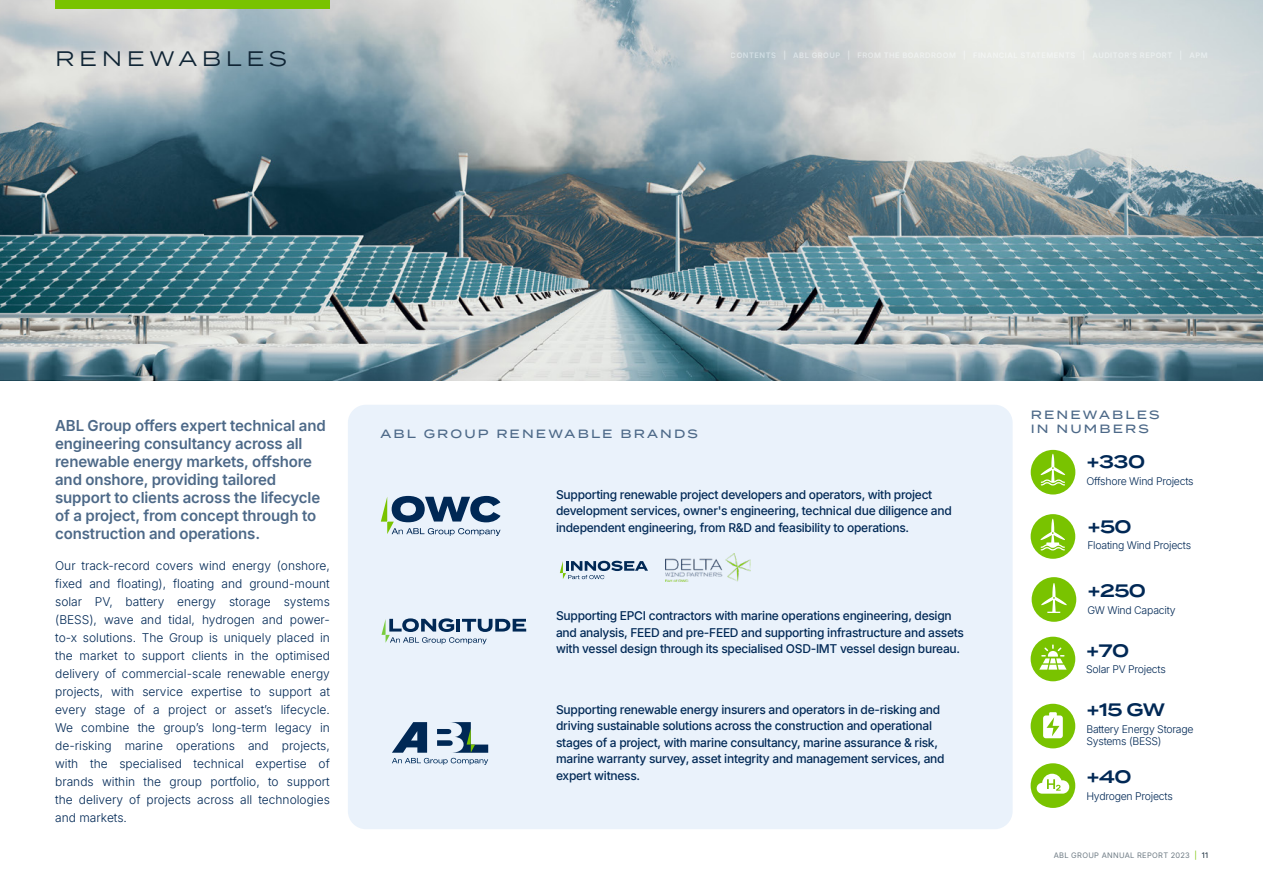
<style>
.page{position:relative;width:1263px;height:893px;background:#fff}
.page>*{position:absolute;margin:0;border:0;box-sizing:border-box;transform-origin:0 0}
.t1{font:21px "Termina";letter-spacing:.22em;color:#0f2434}
.t2{font:600 18px "Termina";letter-spacing:-.03em;color:#002855}
.t3{font:600 15px/18px "Inter";letter-spacing:-.01em;color:#4d6988}
.t4{font:500 12px/16.5px "Inter";letter-spacing:-.025em;color:#002855}
.t5{font:300 12px/18px "Inter";color:#002855;text-align:justify}
.t6{font:500 12px/14.4px "Termina";letter-spacing:.18em;color:#4d6988}
.t7{font:300 10.5px/12.6px "Inter";letter-spacing:-.025em;color:#002855}
.t8{font:7.5px "Inter";letter-spacing:.04em;color:#6f7c85}
.s1{color:#79c300}
.s2{color:#0f2434}
</style>
<div class="page">
<img style="left:0;top:0;width:1263px;height:381px">
<div style="left:348px;top:405px;width:665px;height:424px;background:#eaf2fb;border-radius:18px"></div>
<div style="left:55px;top:0;width:275px;height:9px;background:#79c300"></div>
<svg style="left:1031px;top:450px;width:44px;height:44px"></svg>
<svg style="left:1031px;top:514px;width:44px;height:45px"></svg>
<svg style="left:1032px;top:577px;width:44px;height:45px"></svg>
<svg style="left:1031px;top:637px;width:44px;height:44px"></svg>
<svg style="left:1031px;top:704px;width:44px;height:44px"></svg>
<svg style="left:1031px;top:763px;width:44px;height:45px"></svg>
<svg style="left:392px;top:722px;width:96px;height:43px"></svg>
<svg style="left:560px;top:561px;width:88px;height:18px"></svg>
<svg style="left:381px;top:496px;width:119px;height:40px"></svg>
<svg style="left:381px;top:618px;width:145px;height:26px"></svg>
<img style="left:665px;top:553px;width:85px;height:28px">
<h1 class="t1" style="left:55px;top:43px;width:233px">RENEWABLES</h1>
<p class="t3" style="left:55px;top:416px;width:272px">ABL Group offers expert technical and engineering consultancy across all renewable energy markets, offshore and onshore, providing tailored support to clients across the lifecycle of a project, from concept through to construction and operations.</p>
<p class="t5" style="left:55px;top:556px;width:276px">Our track-record covers wind energy (onshore, fixed and floating), floating and ground-mount solar PV, battery energy storage systems (BESS), wave and tidal, hydrogen and power&shy;to-x solutions. The Group is uniquely placed in the market to support clients in the optimised delivery of commercial-scale renewable energy projects, with service expertise to support at every stage of a project or asset’s lifecycle.<br>We combine the group’s long-term legacy in de-risking marine operations and projects, with the specialised technical expertise of brands within the group portfolio, to support the delivery of projects across all technologies and markets.</p>
<p class="t6" style="left:381px;top:427px;width:319px">ABL GROUP RENEWABLE BRANDS</p>
<p class="t4" style="left:556px;top:486px;width:397px">Supporting renewable project developers and operators, with project development services, owner's engineering, technical due diligence and independent engineering, from R&amp;D and feasibility to operations.</p>
<p class="t4" style="left:556px;top:607px;width:409px">Supporting EPCI contractors with marine operations engineering, design and analysis, FEED and pre-FEED and supporting infrastructure and assets with vessel design through its specialised OSD-IMT vessel design bureau.</p>
<p class="t4" style="left:556px;top:701px;width:390px">Supporting renewable energy insurers and operators in de-risking and driving sustainable solutions across the construction and operational stages of a project, with marine consultancy, marine assurance &amp; risk, marine warranty survey, asset integrity and management services, and expert witness.</p>
<p class="t6" style="left:1031px;top:407px;width:130px">RENEWABLES<br>IN NUMBERS</p>
<h2 class="t2" style="left:1086px;top:449px;width:60px">+330</h2>
<p class="t7" style="left:1086px;top:475px;width:109px">Offshore Wind Projects</p>
<h2 class="t2" style="left:1087px;top:513px;width:46px">+50</h2>
<p class="t7" style="left:1087px;top:539px;width:105px">Floating Wind Projects</p>
<h2 class="t2" style="left:1087px;top:577px;width:60px">+250</h2>
<p class="t7" style="left:1087px;top:603px;width:90px">GW Wind Capacity</p>
<h2 class="t2" style="left:1086px;top:637px;width:45px">+70</h2>
<p class="t7" style="left:1086px;top:663px;width:81px">Solar PV Projects</p>
<h2 class="t2" style="left:1086px;top:696px;width:80px">+15 GW</h2>
<p class="t7" style="left:1086px;top:722px;width:109px">Battery Energy Storage<br>Systems (BESS)</p>
<h2 class="t2" style="left:1086px;top:763px;width:47px">+40</h2>
<p class="t7" style="left:1086px;top:789px;width:88px">Hydrogen Projects</p>
<p class="t8" style="left:1054px;top:849px;width:156px">ABL GROUP ANNUAL REPORT 2023 <span class="s1">|</span> <span class="s2">11</span></p>
</div>
